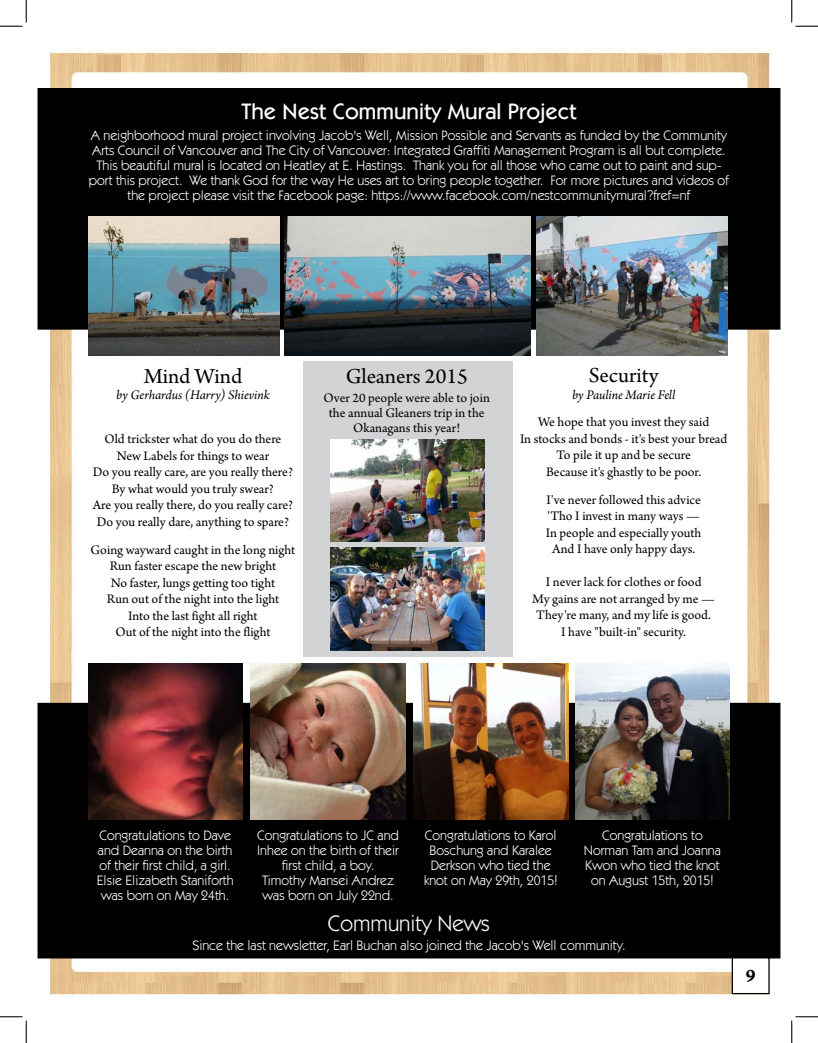
<style>
.page{position:relative;width:818px;height:1043px;background:#fff}
.page>*{position:absolute;margin:0;border:0;box-sizing:border-box;transform-origin:0 0}
.t1{font:22.5px "Arno Pro";color:#000}
.t2{font:500 22.5px "Itc Kabel";color:#fff}
.t3{font:22.5px "Itc Kabel";color:#fff}
.t4{font:18.75px "Arno Pro Bold Caption";color:#000}
.t5{font:13.75px/15px "Itc Kabel";color:#fff;text-align:center}
.t6{font:13.75px/16.5px "Arno Pro";color:#000;text-align:center}
.t7{font:italic 13.75px "Arno Pro";letter-spacing:-.005em;color:#000}
</style>
<div class="page">
<img style="left:37px;top:50px;width:744px;height:946px">
<div style="left:303px;top:361px;width:210px;height:295px;background:#d1d3d4"></div>
<div style="left:38px;top:89px;width:741px;height:240px;background:#000"></div>
<img style="left:88px;top:216px;width:191px;height:139px">
<img style="left:536px;top:216px;width:191px;height:139px">
<img style="left:285px;top:216px;width:245px;height:139px">
<div style="left:38px;top:703px;width:741px;height:254px;background:#000"></div>
<img style="left:251px;top:664px;width:154px;height:155px">
<img style="left:88px;top:663px;width:155px;height:156px">
<img style="left:413px;top:664px;width:155px;height:155px">
<img style="left:575px;top:664px;width:154px;height:155px">
<img style="left:330px;top:439px;width:154px;height:102px">
<img style="left:330px;top:548px;width:154px;height:102px">
<div style="left:732px;top:957px;width:37px;height:36px;background:#fff"></div>
<div style="left:731px;top:957px;width:38px;height:37px;border:1px solid #000"></div>
<svg style="left:0;top:0;width:27px;height:27px"></svg>
<svg style="left:0;top:1016px;width:27px;height:26px"></svg>
<svg style="left:791px;top:0;width:27px;height:27px"></svg>
<svg style="left:791px;top:1016px;width:27px;height:26px"></svg>
<h1 class="t2" style="left:241px;top:98px;width:337px">The Nest Community Mural Project</h1>
<p class="t5" style="left:89px;top:128px;width:641px">A neighborhood mural project involving Jacob's Well, Mission Possible and Servants as funded by the Community Arts Council of Vancouver and The City of Vancouver: Integrated Graffiti Management Program is all but complete.<br>This beautiful mural is located on Heatley at E. Hastings. Thank you for all those who came out to paint and sup&shy;port this project. We thank God for the way He uses art to bring people together. For more pictures and videos of the project please visit the Facebook page: https://www.facebook.com/nestcommunitymural?fref=nf</p>
<h1 class="t1" style="left:144px;top:363px;width:100px">Mind Wind</h1>
<p class="t7" style="left:116px;top:387px;width:155px">by Gerhardus (Harry) Shievink</p>
<p class="t6" style="left:93px;top:432px;width:202px">Old trickster what do you do there New Labels for things to wear<br>Do you really care, are you really there?<br>By what would you truly swear?<br>Are you really there, do you really care?<br>Do you really dare, anything to spare?</p>
<p class="t6" style="left:91px;top:542px;width:206px">Going wayward caught in the long night<br>Run faster escape the new bright<br>No faster, lungs getting too tight<br>Run out of the night into the light<br>Into the last fight all right<br>Out of the night into the flight</p>
<h1 class="t1" style="left:345px;top:363px;width:124px">Gleaners 2015</h1>
<p class="t6" style="left:323px;top:391px;width:168px;line-height:15px">Over 20 people were able to join the annual Gleaners trip in the<br>Okanagans this year!</p>
<h1 class="t1" style="left:588px;top:362px;width:71px">Security</h1>
<p class="t7" style="left:572px;top:386px;width:105px">by Pauline Marie Fell</p>
<p class="t6" style="left:520px;top:415px;width:209px">We hope that you invest they said<br>In stocks and bonds - it's best your bread<br>To pile it up and be secure<br>Because it's ghastly to be poor.</p>
<p class="t6" style="left:546px;top:492px;width:157px">I've never followed this advice 'Tho I invest in many ways —<br>In people and especially youth<br>And I have only happy days.</p>
<p class="t6" style="left:532px;top:574px;width:184px">I never lack for clothes or food<br>My gains are not arranged by me —<br>They're many, and my life is good.<br>I have "built-in" security.</p>
<p class="t5" style="left:97px;top:828px;width:138px">Congratulations to Dave and Deanna on the birth of their first child, a girl.<br>Elsie Elizabeth Staniforth was born on May 24th.</p>
<p class="t5" style="left:257px;top:828px;width:143px">Congratulations to JC and<br>Inhee on the birth of their first child, a boy.<br>Timothy Mansei Andrez was born on July 22nd.</p>
<p class="t5" style="left:424px;top:828px;width:135px">Congratulations to Karol<br>Boschung and Karalee<br>Derkson who tied the knot on May 29th, 2015!</p>
<p class="t5" style="left:584px;top:828px;width:138px">Congratulations to<br>Norman Tam and Joanna<br>Kwon who tied the knot on August 15th, 2015!</p>
<h1 class="t3" style="left:328px;top:910px;width:163px">Community News</h1>
<p class="t5" style="left:192px;top:937px;width:434px">Since the last newsletter, Earl Buchan also joined the Jacob's Well community.</p>
<h2 class="t4" style="left:745px;top:963px;width:11px">9</h2>
</div>
